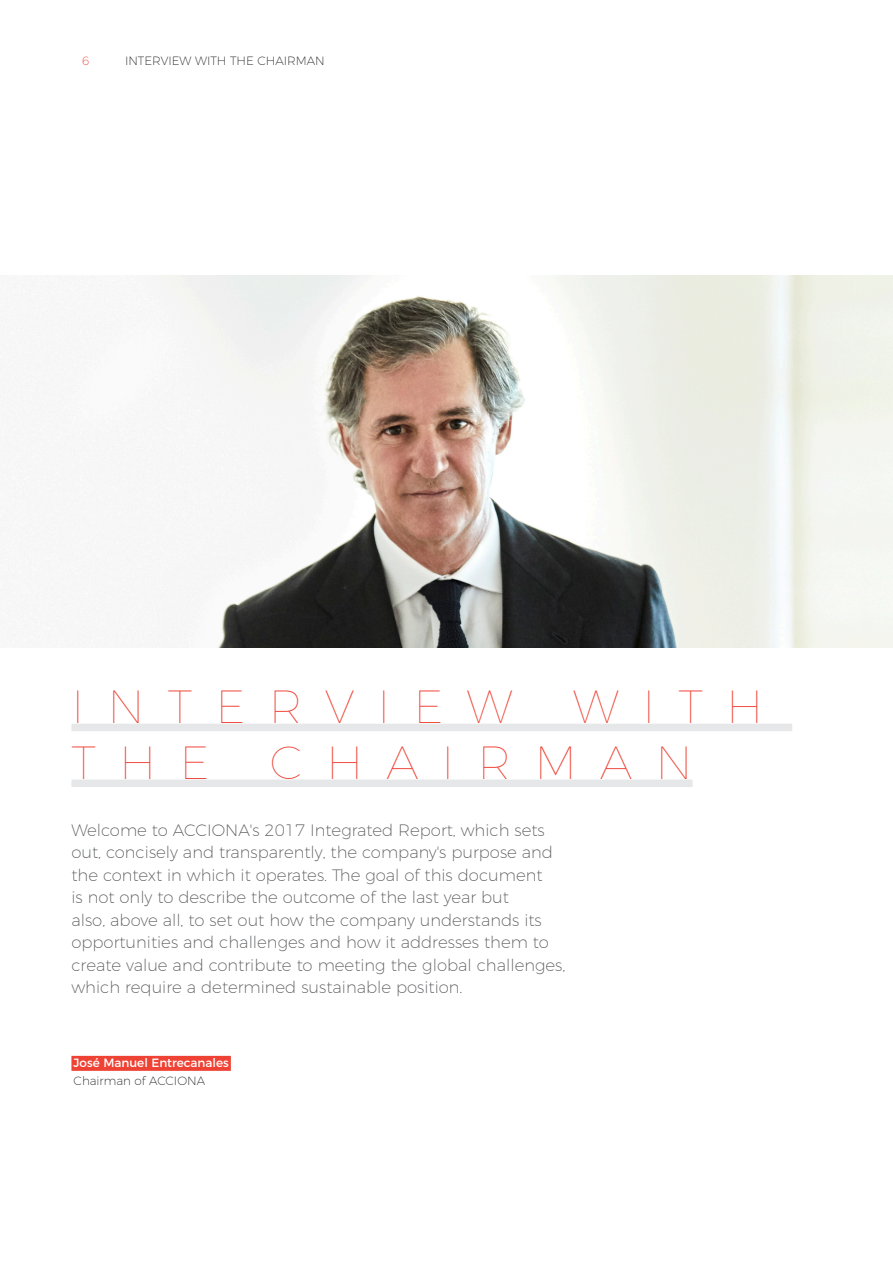
<style>
.page{position:relative;width:893px;height:1263px;background:#fff}
.page>*{position:absolute;margin:0;border:0;box-sizing:border-box;transform-origin:0 0}
._00_TITULAR_Grande{font:100 46.5px "Montserrat";letter-spacing:.5em;color:#ee4234}
._01_ENTRADILLA{font:200 16.5px/22.5px "Montserrat";color:#57585a}
._71_PIE_DE_FOTO_TEXT{font:200 12px "Montserrat";color:#231f20}
._70_PIE_DE_FOTO_TITU{font:12px "Montserrat";color:#fff}
.t1{font:200 12px "Montserrat";color:#ee4234}
</style>
<div class="page">
<img style="left:38px;top:275px;width:855px;height:372px">
<div style="left:71px;top:1056px;width:160px;height:15px;background:#ee4234"></div>
<div style="left:71px;top:724px;width:721px;height:7px;background:#e6e7e9"></div>
<div style="left:71px;top:779px;width:621px;height:8px;background:#e6e7e9"></div>
<p class="t1" style="left:82px;top:52px;width:9px">6</p>
<p class="_71_PIE_DE_FOTO_TEXT" style="left:125px;top:52px;width:201px">INTERVIEW WITH THE CHAIRMAN</p>
<p class="_00_TITULAR_Grande" style="left:71px;top:672px;width:443px">INTERVIEW</p>
<p class="_00_TITULAR_Grande" style="left:573px;top:672px;width:192px">WITH</p>
<p class="_00_TITULAR_Grande" style="left:71px;top:728px;width:140px">THE</p>
<p class="_00_TITULAR_Grande" style="left:270px;top:728px;width:424px">CHAIRMAN</p>
<p class="_01_ENTRADILLA" style="left:71px;top:817px;width:495px">Welcome to ACCIONA's 2017 Integrated Report, which sets out, concisely and transparently, the company's purpose and the context in which it operates. The goal of this document<br>is not only to describe the outcome of the last year but<br>also, above all, to set out how the company understands its opportunities and challenges and how it addresses them to create value and contribute to meeting the global challenges, which require a determined sustainable position.</p>
<p class="_70_PIE_DE_FOTO_TITU" style="left:74px;top:1053px;width:157px">José Manuel Entrecanales</p>
<p class="_71_PIE_DE_FOTO_TEXT" style="left:74px;top:1072px;width:133px">Chairman of ACCIONA</p>
</div>
